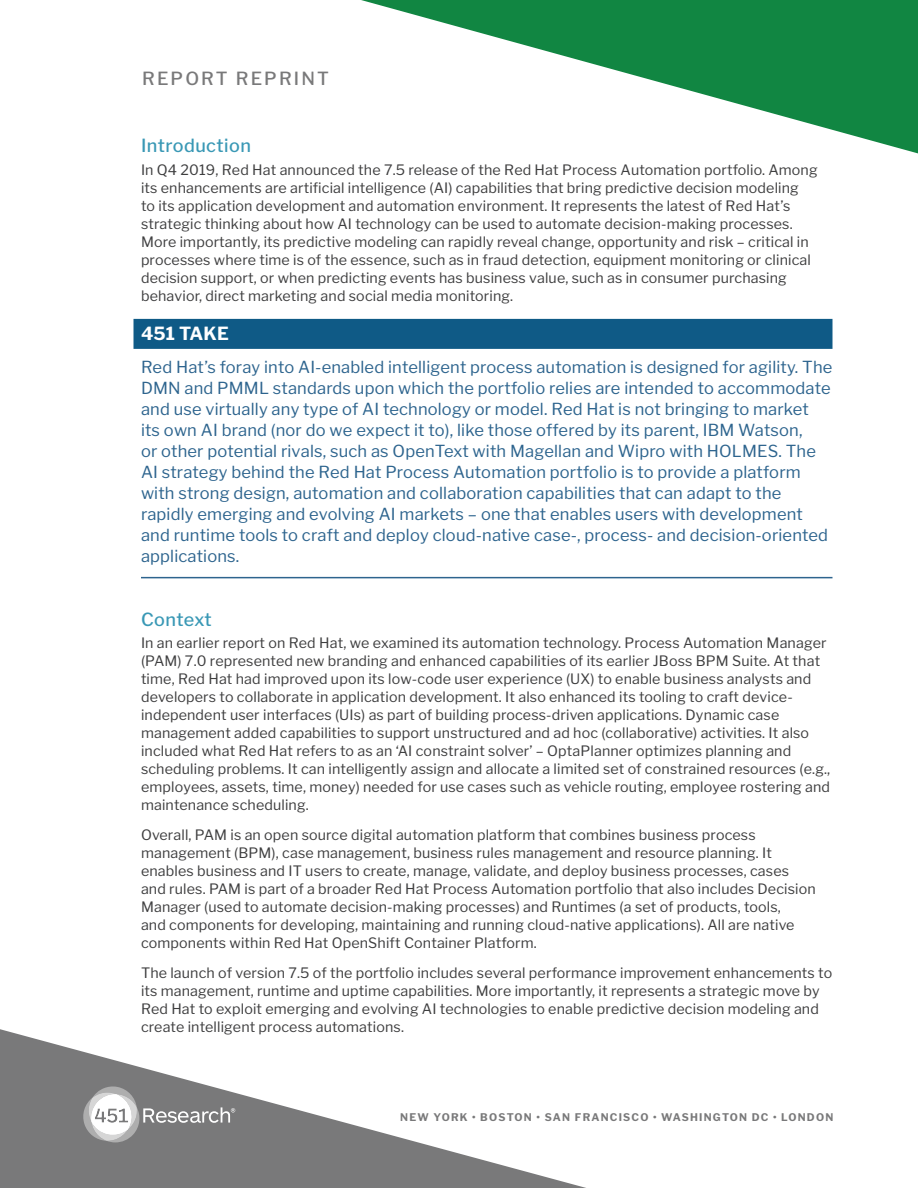
<style>
.page{position:relative;width:918px;height:1188px;background:#fff}
.page>*{position:absolute;margin:0;border:0;box-sizing:border-box;transform-origin:0 0}
.t1{font:500 18px "Libre Franklin";letter-spacing:.025em;color:#3998b5}
.t2{font:500 18px "Libre Franklin";letter-spacing:.12em;color:#79797a}
._451_Take_Header_new{font:700 18px "Libre Franklin";letter-spacing:.01em;color:#fff}
._451_Take_Body_new{font:16.5px/21px "Libre Franklin";letter-spacing:.01em;color:#2d648e}
.Libre_Franklin_Body{font:14.25px/18px "Libre Franklin";letter-spacing:.01em;color:#3e3e3f}
.t3{font:700 10.5px "Libre Franklin";letter-spacing:.115em;color:#79797a}
</style>
<div class="page">
<svg style="left:0;top:1029px;width:586px;height:159px"></svg>
<svg style="left:361px;top:0;width:557px;height:154px"></svg>
<svg style="left:82px;top:1086px;width:153px;height:56px"></svg>
<div style="left:134px;top:319px;width:698px;height:30px;background:#0f5a86"></div>
<hr style="left:141px;top:577px;width:691px;height:1px;background:#2d648e">
<p class="t2" style="left:142px;top:68px;width:188px">REPORT REPRINT</p>
<h1 class="t1" style="left:141px;top:135px;width:111px">Introduction</h1>
<p class="Libre_Franklin_Body" style="left:141px;top:161px;width:678px">In Q4 2019, Red Hat announced the 7.5 release of the Red Hat Process Automation portfolio. Among its enhancements are artificial intelligence (AI) capabilities that bring predictive decision modeling<br>to its application development and automation environment. It represents the latest of Red Hat’s strategic thinking about how AI technology can be used to automate decision-making processes.<br>More importantly, its predictive modeling can rapidly reveal change, opportunity and risk – critical in processes where time is of the essence, such as in fraud detection, equipment monitoring or clinical decision support, or when predicting events has business value, such as in consumer purchasing behavior, direct marketing and social media monitoring.</p>
<p class="_451_Take_Header_new" style="left:141px;top:323px;width:89px">451 TAKE</p>
<p class="_451_Take_Body_new" style="left:141px;top:356px;width:693px">Red Hat’s foray into AI-enabled intelligent process automation is designed for agility. The DMN and PMML standards upon which the portfolio relies are intended to accommodate and use virtually any type of AI technology or model. Red Hat is not bringing to market<br>its own AI brand (nor do we expect it to), like those offered by its parent, IBM Watson,<br>or other potential rivals, such as OpenText with Magellan and Wipro with HOLMES. The AI strategy behind the Red Hat Process Automation portfolio is to provide a platform with strong design, automation and collaboration capabilities that can adapt to the rapidly emerging and evolving AI markets – one that enables users with development and runtime tools to craft and deploy cloud-native case-, process- and decision-oriented applications.</p>
<h1 class="t1" style="left:141px;top:608px;width:72px">Context</h1>
<p class="Libre_Franklin_Body" style="left:141px;top:634px;width:691px">In an earlier report on Red Hat, we examined its automation technology. Process Automation Manager (PAM) 7.0 represented new branding and enhanced capabilities of its earlier JBoss BPM Suite. At that time, Red Hat had improved upon its low-code user experience (UX) to enable business analysts and developers to collaborate in application development. It also enhanced its tooling to craft device&shy;independent user interfaces (UIs) as part of building process-driven applications. Dynamic case management added capabilities to support unstructured and ad hoc (collaborative) activities. It also included what Red Hat refers to as an ‘AI constraint solver’ – OptaPlanner optimizes planning and scheduling problems. It can intelligently assign and allocate a limited set of constrained resources (e.g., employees, assets, time, money) needed for use cases such as vehicle routing, employee rostering and maintenance scheduling.</p>
<p class="Libre_Franklin_Body" style="left:141px;top:826px;width:676px">Overall, PAM is an open source digital automation platform that combines business process management (BPM), case management, business rules management and resource planning. It enables business and IT users to create, manage, validate, and deploy business processes, cases and rules. PAM is part of a broader Red Hat Process Automation portfolio that also includes Decision Manager (used to automate decision-making processes) and Runtimes (a set of products, tools,<br>and components for developing, maintaining and running cloud-native applications). All are native components within Red Hat OpenShift Container Platform.</p>
<p class="Libre_Franklin_Body" style="left:141px;top:964px;width:693px">The launch of version 7.5 of the portfolio includes several performance improvement enhancements to its management, runtime and uptime capabilities. More importantly, it represents a strategic move by Red Hat to exploit emerging and evolving AI technologies to enable predictive decision modeling and create intelligent process automations.</p>
<p class="t3" style="left:400px;top:1111px;width:434px">NEW YORK • BOSTON • SAN FRANCISCO • WASHINGTON DC • LONDON</p>
</div>
